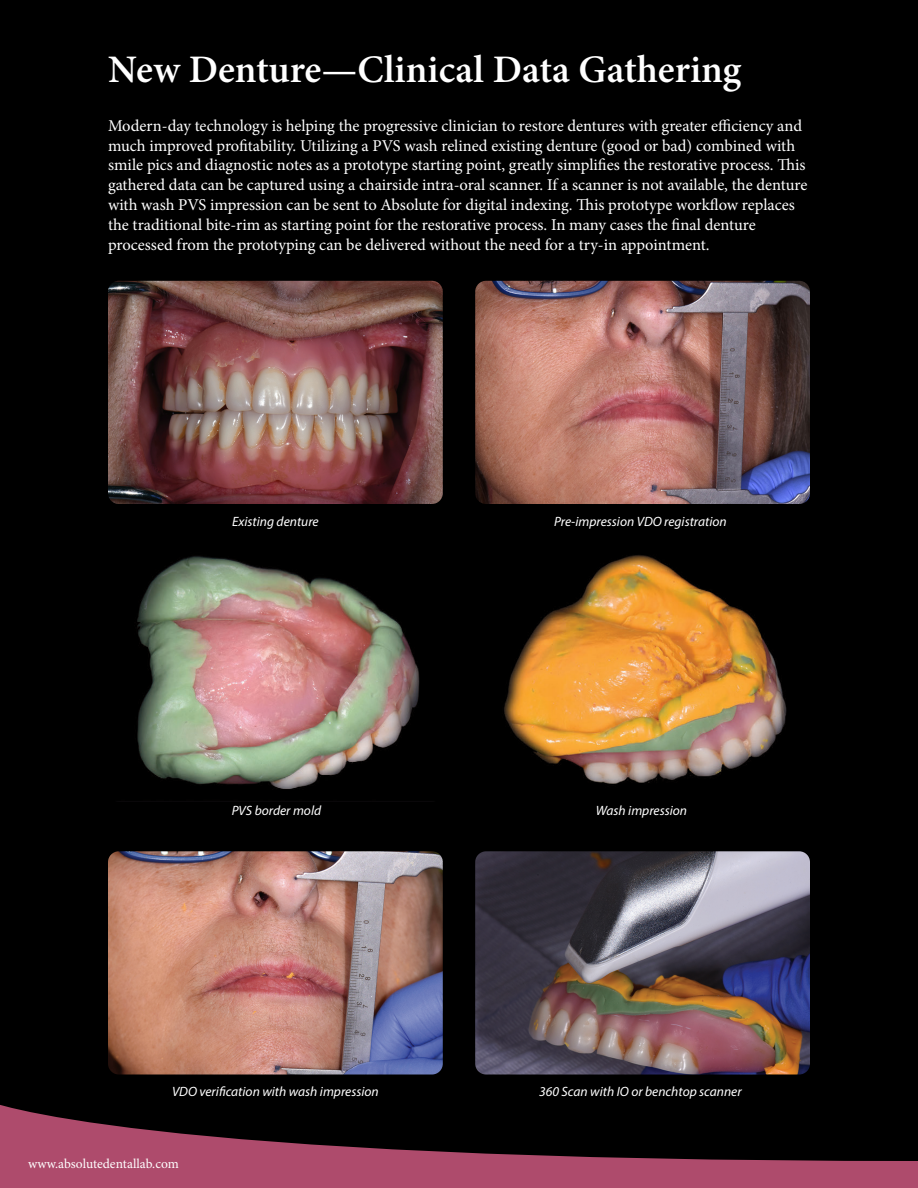
<style>
.page{position:relative;width:918px;height:1188px;background:#000}
.page>*{position:absolute;margin:0;border:0;box-sizing:border-box;transform-origin:0 0}
.t1{font:600 39px "Minion Pro";color:#fff}
.t2{font:16.5px/19.8px "Minion Pro";letter-spacing:-.005em;color:#fff}
.t3{font:italic 13.5px "Myriad Pro";color:#fff}
.t4{font:13.5px "Minion Pro";color:#fff}
</style>
<div class="page">
<svg style="left:0;top:1105px;width:918px;height:83px"></svg>
<img style="left:137px;top:556px;width:283px;height:233px">
<img style="left:504px;top:555px;width:283px;height:229px">
<img style="left:108px;top:281px;width:335px;height:223px">
<img style="left:475px;top:281px;width:335px;height:223px">
<img style="left:108px;top:851px;width:335px;height:224px">
<img style="left:475px;top:851px;width:335px;height:224px">
<p class="t1" style="left:108px;top:43px;width:635px">New Denture—Clinical Data Gathering</p>
<p class="t2" style="left:108px;top:116px;width:701px">Modern-day technology is helping the progressive clinician to restore dentures with greater efficiency and much improved profitability. Utilizing a PVS wash relined existing denture (good or bad) combined with smile pics and diagnostic notes as a prototype starting point, greatly simplifies the restorative process. This gathered data can be captured using a chairside intra-oral scanner. If a scanner is not available, the denture with wash PVS impression can be sent to Absolute for digital indexing. This prototype workflow replaces the traditional bite-rim as starting point for the restorative process. In many cases the final denture processed from the prototyping can be delivered without the need for a try-in appointment.</p>
<p class="t3" style="left:232px;top:513px;width:88px">Existing denture</p>
<p class="t3" style="left:554px;top:513px;width:174px">Pre-impression VDO registration</p>
<p class="t3" style="left:232px;top:802px;width:91px">PVS border mold</p>
<p class="t3" style="left:596px;top:802px;width:93px">Wash impression</p>
<p class="t3" style="left:172px;top:1083px;width:208px">VDO verification with wash impression</p>
<p class="t3" style="left:539px;top:1083px;width:204px">360 Scan with IO or benchtop scanner</p>
<p class="t4" style="left:28px;top:1154px;width:152px">www.absolutedentallab.com</p>
</div>
